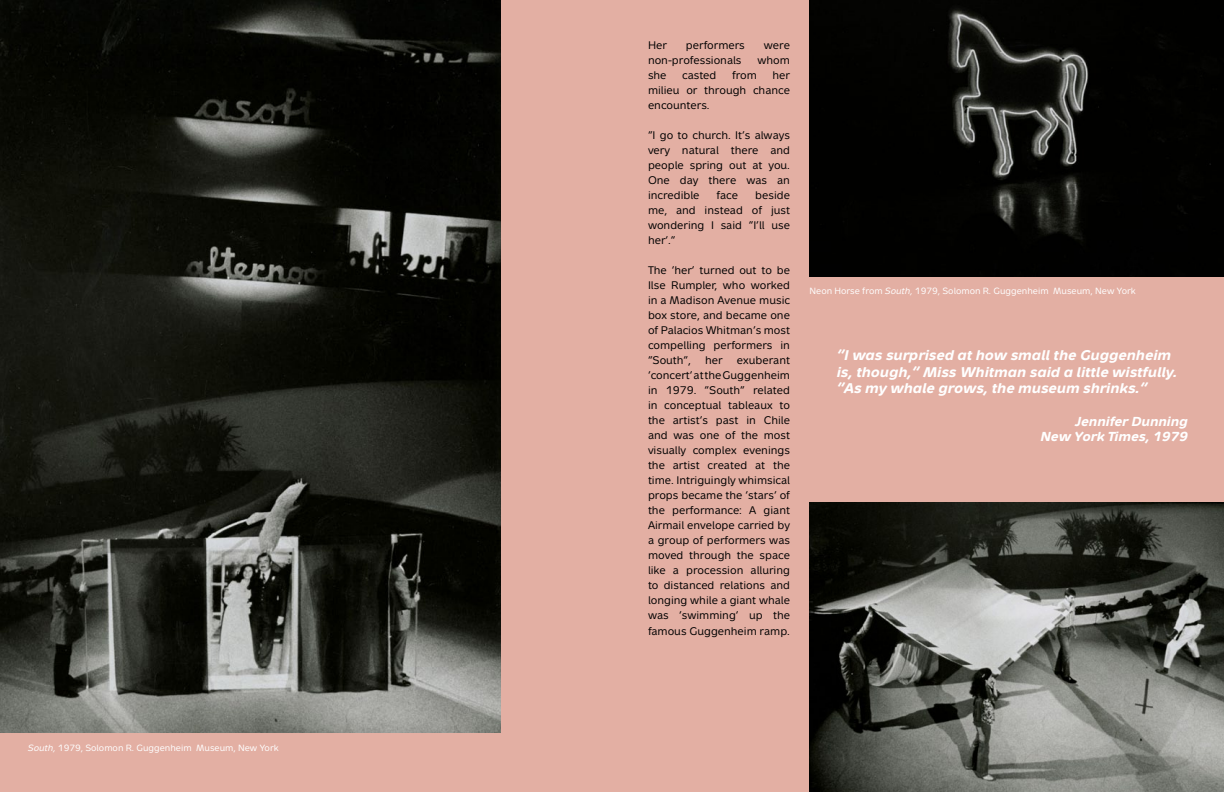
<style>
.page{position:relative;width:1224px;height:792px;background:#e3afa3}
.page>*{position:absolute;margin:0;border:0;box-sizing:border-box;transform-origin:0 0}
.t1{font:italic 700 14px/16.8px "Metron Text OT";color:#fff}
.t2{font:italic 700 13px/15.6px "Metron Text OT";color:#fff;text-align:right}
.t3{font:11px/15px "Metron Text OT";color:#000;text-align:justify}
.t4{font:9px "Metron Text OT";color:#fff}
.s1{font-style:italic}
</style>
<div class="page">
<img style="left:809px;top:502px;width:415px;height:290px">
<img style="left:0;top:0;width:500px;height:733px">
<img style="left:809px;top:0;width:415px;height:277px">
<p class="t4" style="left:28px;top:743px;width:252px"><span class="s1">South,</span> 1979, Solomon R. Guggenheim Museum, New York</p>
<p class="t3" style="left:648px;top:38px;width:20px">Her</p>
<p class="t3" style="left:686px;top:38px;width:60px">performers</p>
<p class="t3" style="left:764px;top:38px;width:28px">were</p>
<p class="t3" style="left:648px;top:53px;width:95px">non-professionals</p>
<p class="t3" style="left:758px;top:53px;width:34px">whom</p>
<p class="t3" style="left:648px;top:68px;width:20px">she</p>
<p class="t3" style="left:682px;top:68px;width:36px">casted</p>
<p class="t3" style="left:732px;top:68px;width:26px">from</p>
<p class="t3" style="left:648px;top:68px;width:144px;text-indent:124px">her milieu or through chance encounters.</p>
<p class="t3" style="left:648px;top:128px;width:144px">“I go to church. It’s always very natural there and people spring out at you.<br>One day there was an incredible</p>
<p class="t3" style="left:717px;top:188px;width:23px">face</p>
<p class="t3" style="left:648px;top:188px;width:144px;text-indent:107px">beside me, and instead of just wondering I said “I’ll use her’.”</p>
<p class="t3" style="left:648px;top:263px;width:144px">The ‘her’ turned out to be Ilse Rumpler, who worked in a Madison Avenue music box store, and became one of Palacios Whitman’s most compelling performers in “South”,</p>
<p class="t3" style="left:648px;top:353px;width:144px;text-indent:89px">exuberant ‘concert’ at the Guggenheim in 1979. “South” related in conceptual tableaux to the artist’s past in Chile and was one of the most visually complex evenings the artist created at the time. Intriguingly whimsical props became the ‘stars’ of the performance: A giant Airmail envelope carried by a group of performers was moved through the space like a procession alluring to distanced relations and longing while a giant whale was ‘swimming’ up the famous Guggenheim ramp.</p>
<p class="t3" style="left:705px;top:353px;width:19px">her</p>
<p class="t4" style="left:809px;top:286px;width:328px">Neon Horse from <span class="s1">South,</span> 1979, Solomon R. Guggenheim Museum, New York</p>
<p class="t1" style="left:837px;top:346px;width:342px">“I was surprised at how small the Guggenheim is, though,” Miss Whitman said a little wistfully. “As my whale grows, the museum shrinks.”</p>
<p class="t2" style="left:1040px;top:413px;width:149px">Jennifer Dunning<br>New York Times, 1979</p>
</div>
